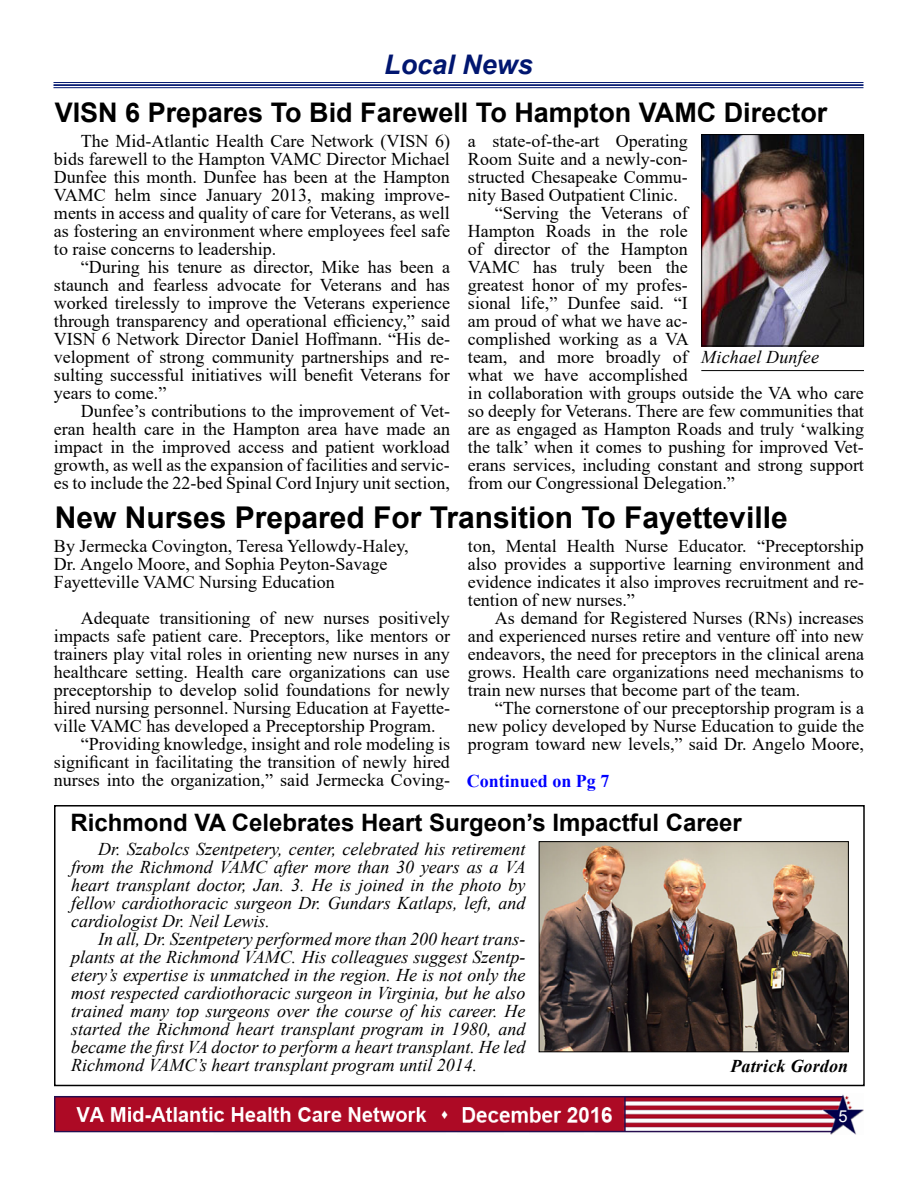
<style>
.page{position:relative;width:918px;height:1188px;background:#fff}
.page>*{position:absolute;margin:0;border:0;box-sizing:border-box;transform-origin:0 0}
.t1{font:700 30px "Arial";color:#000}
.t2{font:700 27px "Arial";color:#000}
.t3{font:italic 700 27px "Arial";color:#001670}
.t4{font:700 24px "Arial";color:#000}
.t5{font:18px/18px "Times New Roman";color:#000;text-align:justify}
.t6{font:italic 18px/18px "Times New Roman";color:#000;text-align:justify}
.t7{font:700 18px "Times New Roman";color:#00f}
.t8{font:italic 700 18px "Times New Roman";letter-spacing:.01em;color:#000}
.t9{font:16.5px "Arial";color:#fff}
</style>
<div class="page">
<hr style="left:54px;top:82px;width:810px;height:1px;background:#001670">
<hr style="left:54px;top:84px;width:810px;height:2px;background:#001670">
<hr style="left:54px;top:87px;width:810px;height:1px;background:#001670">
<hr style="left:701px;top:370px;width:163px;height:1px;background:#000">
<div style="left:54px;top:805px;width:811px;height:281px;border:2px solid #000"></div>
<img style="left:54px;top:1094px;width:810px;height:41px">
<img style="left:541px;top:843px;width:306px;height:207px">
<div style="left:539px;top:841px;width:310px;height:211px;border:1px solid #000"></div>
<img style="left:703px;top:136px;width:159px;height:208px">
<div style="left:701px;top:134px;width:163px;height:212px;border:1px solid #000"></div>
<h2 class="t3" style="left:384px;top:46px;width:150px">Local News</h2>
<p class="t2" style="left:55px;top:94px;width:774px">VISN 6 Prepares To Bid Farewell To Hampton VAMC Director</p>
<p class="t5" style="left:81px;top:131px;width:371px">The Mid-Atlantic Health Care Network (VISN 6)</p>
<p class="t5" style="left:54px;top:149px;width:397px">bids farewell to the Hampton VAMC Director Michael</p>
<p class="t5" style="left:54px;top:167px;width:397px">Dunfee this month. Dunfee has been at the Hampton VAMC helm since January 2013, making improve&shy;ments in access and quality of care for Veterans, as well</p>
<p class="t5" style="left:54px;top:221px;width:398px">as fostering an environment where employees feel safe</p>
<p class="t5" style="left:81px;top:239px;width:371px;text-indent:-27px">to raise concerns to leadership.<br>“During his tenure as director, Mike has been a</p>
<p class="t5" style="left:54px;top:275px;width:398px">staunch and fearless advocate for Veterans and has</p>
<p class="t5" style="left:54px;top:293px;width:398px">worked tirelessly to improve the Veterans experience through transparency and operational efficiency,” said VISN 6 Network Director Daniel Hoffmann. “His de&shy;velopment of strong community partnerships and re-</p>
<p class="t5" style="left:54px;top:365px;width:397px">sulting successful initiatives will benefit Veterans for years to come.”</p>
<p class="t5" style="left:54px;top:401px;width:398px;text-indent:27px">Dunfee’s contributions to the improvement of Vet&shy;eran health care in the Hampton area have made an impact in the improved access and patient workload growth, as well as the expansion of facilities and servic&shy;es to include the 22-bed Spinal Cord Injury unit section,</p>
<p class="t5" style="left:468px;top:131px;width:221px">a state-of-the-art Operating Room Suite and a newly-con&shy;structed Chesapeake Commu&shy;nity Based Outpatient Clinic.</p>
<p class="t5" style="left:495px;top:203px;width:194px">“Serving the Veterans of</p>
<p class="t5" style="left:468px;top:221px;width:221px">Hampton Roads in the role</p>
<p class="t5" style="left:468px;top:239px;width:221px">of director of the Hampton VAMC has truly been the greatest honor of my profes-</p>
<p class="t5" style="left:468px;top:293px;width:221px">sional life,” Dunfee said. “I</p>
<p class="t5" style="left:468px;top:311px;width:221px">am proud of what we have ac-</p>
<p class="t5" style="left:468px;top:329px;width:222px">complished working as a VA</p>
<p class="t5" style="left:468px;top:347px;width:397px;text-align:left">team, and more broadly of<br>what we have accomplished<br>in collaboration with groups outside the VA who care</p>
<p class="t5" style="left:468px;top:401px;width:398px">so deeply for Veterans. There are few communities that are as engaged as Hampton Roads and truly ‘walking the talk’ when it comes to pushing for improved Vet&shy;erans services, including constant and strong support</p>
<p class="t5" style="left:468px;top:473px;width:268px">from our Congressional Delegation.”</p>
<p class="t6" style="left:701px;top:347px;width:119px">Michael Dunfee</p>
<p class="t1" style="left:55px;top:497px;width:734px">New Nurses Prepared For Transition To Fayetteville</p>
<p class="t5" style="left:54px;top:537px;width:356px">By Jermecka Covington, Teresa Yellowdy-Haley,<br>Dr. Angelo Moore, and Sophia Peyton-Savage</p>
<p class="t5" style="left:54px;top:573px;width:282px">Fayetteville VAMC Nursing Education</p>
<p class="t5" style="left:54px;top:609px;width:398px;text-indent:27px">Adequate transitioning of new nurses positively impacts safe patient care. Preceptors, like mentors or trainers play vital roles in orienting new nurses in any healthcare setting. Health care organizations can use preceptorship to develop solid foundations for newly hired nursing personnel. Nursing Education at Fayette&shy;ville VAMC has developed a Preceptorship Program.</p>
<p class="t5" style="left:54px;top:735px;width:398px;text-indent:27px">“Providing knowledge, insight and role modeling is significant in facilitating the transition of newly hired nurses into the organization,” said Jermecka Coving-</p>
<p class="t5" style="left:468px;top:537px;width:397px">ton, Mental Health Nurse Educator. “Preceptorship</p>
<p class="t5" style="left:468px;top:555px;width:398px">also provides a supportive learning environment and evidence indicates it also improves recruitment and re-</p>
<p class="t5" style="left:468px;top:591px;width:168px">tention of new nurses.”</p>
<p class="t5" style="left:495px;top:609px;width:371px">As demand for Registered Nurses (RNs) increases</p>
<p class="t5" style="left:468px;top:627px;width:397px">and experienced nurses retire and venture off into new</p>
<p class="t5" style="left:468px;top:645px;width:397px">endeavors, the need for preceptors in the clinical arena</p>
<p class="t5" style="left:468px;top:663px;width:397px">grows. Health care organizations need mechanisms to train new nurses that become part of the team.</p>
<p class="t5" style="left:468px;top:699px;width:398px;text-indent:27px">“The cornerstone of our preceptorship program is a new policy developed by Nurse Education to guide the program toward new levels,” said Dr. Angelo Moore,</p>
<p class="t7" style="left:467px;top:768px;width:144px">Continued on Pg 7</p>
<p class="t4" style="left:70px;top:806px;width:673px">Richmond VA Celebrates Heart Surgeon’s Impactful Career</p>
<p class="t6" style="left:71px;top:840px;width:456px;text-indent:27px">Dr. Szabolcs Szentpetery, center, celebrated his retirement from the Richmond VAMC after more than 30 years as a VA heart transplant doctor, Jan. 3. He is joined in the photo by fellow cardiothoracic surgeon Dr. Gundars Katlaps, left, and cardiologist Dr. Neil Lewis.</p>
<p class="t6" style="left:71px;top:930px;width:456px;text-indent:27px">In all, Dr. Szentpetery performed more than 200 heart trans&shy;plants at the Richmond VAMC. His colleagues suggest Szentp&shy;etery’s expertise is unmatched in the region. He is not only the most respected cardiothoracic surgeon in Virginia, but he also trained many top surgeons over the course of his career. He started the Richmond heart transplant program in 1980, and became the first VA doctor to perform a heart transplant. He led Richmond VAMC’s heart transplant program until 2014.</p>
<p class="t8" style="left:730px;top:1053px;width:119px">Patrick Gordon</p>
<p class="t9" style="left:838px;top:1105px;width:11px">5</p>
</div>
